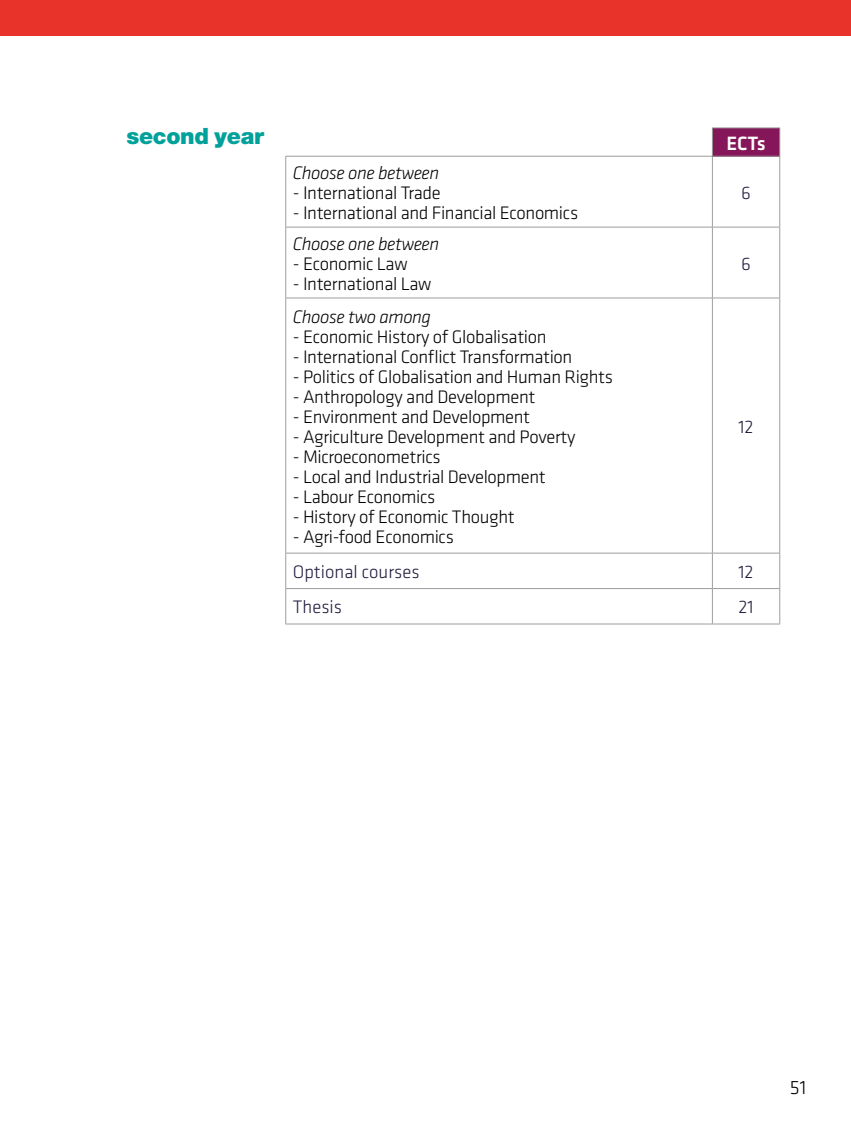
<style>
.page{position:relative;width:851px;height:1134px;background:#fff}
.page>*{position:absolute;margin:0;border:0;box-sizing:border-box;transform-origin:0 0}
.t1{font:900 22.5px "Helvetica Neue LT Pro";letter-spacing:-.015em;color:#00a19a}
.t2{font:500 20px "Klavika";color:#fff}
.t3{font:300 20px "Klavika";color:#000}
.t4{font:300 18.75px "Klavika";letter-spacing:-.02em;color:#000}
.t5{font:italic 300 18.75px "Klavika";letter-spacing:-.02em;color:#000}
.t6{font:300 18.75px "Klavika";color:#211b3f}
</style>
<div class="page">
<div style="left:0;top:0;width:850px;height:35px;background:#e7332a"></div>
<div style="left:712px;top:128px;width:67px;height:28px;background:#86165a"></div>
<hr style="left:285px;top:157px;width:1px;height:70px;background:#9d9d9c">
<hr style="left:711px;top:157px;width:1px;height:70px;background:#9d9d9c">
<hr style="left:779px;top:157px;width:1px;height:70px;background:#9d9d9c">
<hr style="left:285px;top:227px;width:427px;height:1px;background:#9d9d9c">
<hr style="left:285px;top:227px;width:1px;height:71px;background:#9d9d9c">
<hr style="left:712px;top:227px;width:68px;height:1px;background:#9d9d9c">
<hr style="left:711px;top:227px;width:1px;height:71px;background:#9d9d9c">
<hr style="left:779px;top:227px;width:1px;height:71px;background:#9d9d9c">
<hr style="left:285px;top:298px;width:427px;height:1px;background:#9d9d9c">
<hr style="left:285px;top:298px;width:1px;height:255px;background:#9d9d9c">
<hr style="left:712px;top:298px;width:68px;height:1px;background:#9d9d9c">
<hr style="left:711px;top:298px;width:1px;height:255px;background:#9d9d9c">
<hr style="left:779px;top:298px;width:1px;height:255px;background:#9d9d9c">
<hr style="left:285px;top:553px;width:427px;height:1px;background:#9d9d9c">
<hr style="left:285px;top:553px;width:1px;height:35px;background:#9d9d9c">
<hr style="left:712px;top:553px;width:68px;height:1px;background:#9d9d9c">
<hr style="left:711px;top:553px;width:1px;height:35px;background:#9d9d9c">
<hr style="left:779px;top:553px;width:1px;height:35px;background:#9d9d9c">
<hr style="left:285px;top:589px;width:1px;height:35px;background:#9d9d9c">
<hr style="left:711px;top:589px;width:1px;height:35px;background:#9d9d9c">
<hr style="left:779px;top:589px;width:1px;height:35px;background:#9d9d9c">
<hr style="left:285px;top:156px;width:427px;height:1px;background:#9d9d9c">
<hr style="left:285px;top:588px;width:427px;height:1px;background:#9d9d9c">
<hr style="left:285px;top:624px;width:427px;height:1px;background:#9d9d9c">
<hr style="left:712px;top:127px;width:68px;height:1px;background:#9d9d9c">
<svg style="left:779px;top:128px;width:1px;height:28px"></svg>
<hr style="left:712px;top:156px;width:68px;height:1px;background:#9d9d9c">
<hr style="left:712px;top:588px;width:68px;height:1px;background:#9d9d9c">
<hr style="left:712px;top:624px;width:68px;height:1px;background:#9d9d9c">
<p class="t1" style="left:126px;top:122px;width:139px">second year</p>
<p class="t5" style="left:293px;top:162px;width:148px">Choose one between</p>
<p class="t4" style="left:293px;top:182px;width:149px">- International Trade</p>
<p class="t4" style="left:293px;top:202px;width:287px">- International and Financial Economics</p>
<p class="t5" style="left:293px;top:233px;width:148px">Choose one between</p>
<p class="t4" style="left:293px;top:253px;width:116px">- Economic Law</p>
<p class="t4" style="left:293px;top:273px;width:140px">- International Law</p>
<p class="t5" style="left:293px;top:306px;width:140px">Choose two among</p>
<p class="t4" style="left:293px;top:326px;width:255px">- Economic History of Globalisation</p>
<p class="t4" style="left:293px;top:346px;width:281px">- International Conflict Transformation</p>
<p class="t4" style="left:293px;top:366px;width:321px">- Politics of Globalisation and Human Rights</p>
<p class="t4" style="left:293px;top:386px;width:244px">- Anthropology and Development</p>
<p class="t4" style="left:293px;top:406px;width:239px">- Environment and Development</p>
<p class="t4" style="left:293px;top:426px;width:284px">- Agriculture Development and Poverty</p>
<p class="t4" style="left:293px;top:446px;width:149px">- Microeconometrics</p>
<p class="t4" style="left:293px;top:466px;width:254px">- Local and Industrial Development</p>
<p class="t4" style="left:293px;top:486px;width:144px">- Labour Economics</p>
<p class="t4" style="left:293px;top:506px;width:223px">- History of Economic Thought</p>
<p class="t4" style="left:293px;top:526px;width:162px">- Agri-food Economics</p>
<p class="t2" style="left:726px;top:132px;width:41px">ECTs</p>
<p class="t6" style="left:741px;top:182px;width:11px">6</p>
<p class="t6" style="left:741px;top:253px;width:11px">6</p>
<p class="t6" style="left:738px;top:416px;width:17px">12</p>
<p class="t6" style="left:293px;top:561px;width:128px">Optional courses</p>
<p class="t6" style="left:738px;top:561px;width:17px">12</p>
<p class="t6" style="left:293px;top:597px;width:51px">Thesis</p>
<p class="t6" style="left:738px;top:597px;width:17px">21</p>
<p class="t3" style="left:789px;top:1076px;width:18px">51</p>
</div>
